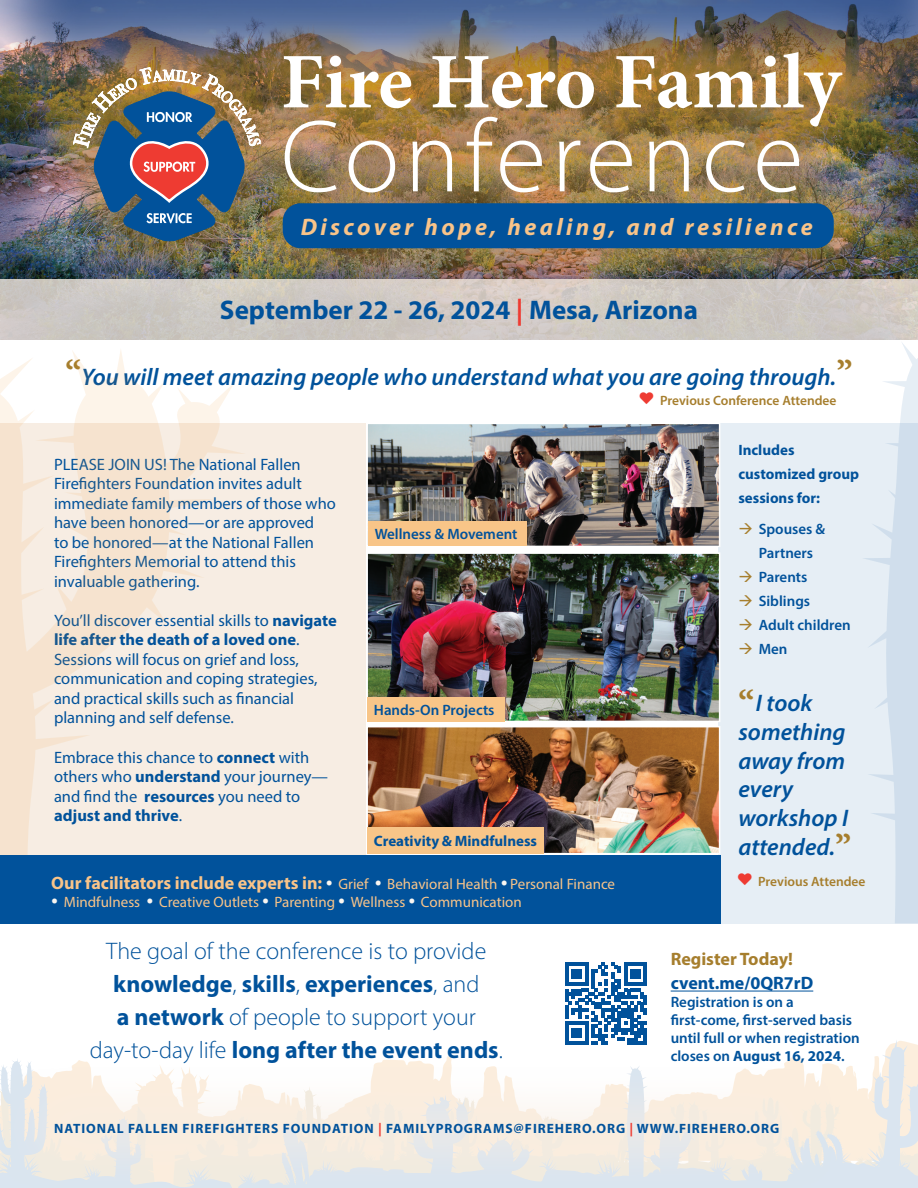
<style>
.page{position:relative;width:918px;height:1188px;background:#fff}
.page>*{position:absolute;margin:0;border:0;box-sizing:border-box;transform-origin:0 0}
.t1{font:300 103.5px "Myriad Pro";letter-spacing:.05em;color:#fff}
.t2{font:700 78.75px "Minion Pro";letter-spacing:-.005em;color:#fff}
.t3{font:700 27px "Myriad Pro";color:#01529b}
.t4{font:300 24px/33px "Myriad Pro";color:#01529b;text-align:center}
.t5{font:italic 600 24px/28.8px "Myriad Pro";color:#01529b}
.t6{font:italic 700 24px "Myriad Pro";letter-spacing:.14em;color:#f9c489}
.t7{font:700 18px "Myriad Pro";color:#01529b}
.t8{font:700 18px "Myriad Pro";color:#a67e2d}
.t9{font:16.5px/19.5px "Myriad Pro";color:#01529b}
.t10{font:600 15px/24px "Myriad Pro";color:#01529b}
.t11{font:15px/18px "Myriad Pro";color:#f9c489}
.t12{font:700 15px/24px "Myriad Pro";color:#01529b}
.t13{font:700 13.5px "Myriad Pro";letter-spacing:.07em;color:#01529b}
.t14{font:600 13.5px "Myriad Pro";color:#a67e2d}
.s1{color:#ee3b32}
.s2{font-family:"Minion Pro";font-weight:700;font-style:normal;font-size:36px;color:#a67e2d}
.s3{font-family:"Holo Lens MDL2 Assets";font-weight:400;color:#ee3b32}
.s4{font-weight:700}
.s5{font-weight:700;font-size:18px}
.s6{font-weight:700;font-size:27px;color:#f9f6f1}
</style>
<div class="page">
<div style="left:0;top:0;width:918px;height:342px;background:#001c40;opacity:.7"></div>
<div style="left:0;top:279px;width:918px;height:60px;background:#cdc8c2"></div>
<div style="left:0;top:423px;width:366px;height:432px;background:#f7ede3"></div>
<div style="left:718px;top:423px;width:200px;height:500px;background:#e6eef5"></div>
<div style="left:35px;top:14px;width:846px;height:273px;background:#a67e2d;opacity:.46"></div>
<img style="left:73px;top:67px;width:188px;height:174px">
<div style="left:283px;top:203px;width:551px;height:45px;background:#01529b;border-radius:18px"></div>
<svg style="left:0;top:963px;width:918px;height:225px"></svg>
<hr style="left:671px;top:991px;width:142px;height:1px;background:#01529b">
<div style="left:0;top:855px;width:720px;height:68px;background:#01529b"></div>
<svg style="left:0;top:339px;width:246px;height:516px"></svg>
<img style="left:369px;top:729px;width:348px;height:122px">
<div style="left:366px;top:726px;width:354px;height:128px;border:2px solid #fff"></div>
<div style="left:367px;top:827px;width:177px;height:27px;background:#f8c588"></div>
<img style="left:369px;top:555px;width:348px;height:164px">
<div style="left:366px;top:552px;width:354px;height:170px;border:2px solid #fff"></div>
<div style="left:367px;top:697px;width:138px;height:24px;background:#f8c588"></div>
<img style="left:369px;top:426px;width:348px;height:118px">
<div style="left:366px;top:423px;width:354px;height:124px;border:2px solid #fff"></div>
<div style="left:368px;top:521px;width:159px;height:25px;background:#f8c588"></div>
<svg style="left:862px;top:339px;width:56px;height:584px"></svg>
<h2 class="t2" style="left:281px;top:27px;width:562px">Fire Hero Family</h2>
<h1 class="t1" style="left:281px;top:95px;width:524px">Conference</h1>
<h3 class="t6" style="left:301px;top:211px;width:514px">Discover hope, healing, and resilience</h3>
<h3 class="t3" style="left:220px;top:292px;width:480px">September 22 - 26, 2024 <span class="s1">|</span> Mesa, Arizona</h3>
<h3 class="t5" style="left:66px;top:362px;width:788px"><span class="s2">“</span>You will meet amazing people who understand what you are going through.<span class="s2">”</span></h3>
<p class="t14" style="left:640px;top:392px;width:198px"><span class="s3">_</span> Previous Conference Attendee</p>
<p class="t9" style="left:54px;top:454px;width:283px">PLEASE JOIN US! The National Fallen Firefighters Foundation invites adult immediate family members of those who have been honored—or are approved<br>to be honored—at the National Fallen Firefighters Memorial to attend this invaluable gathering.</p>
<p class="t9" style="left:54px;top:610px;width:284px">You’ll discover essential skills to <span class="s4">navigate life after the death of a loved one</span>.<br>Sessions will focus on grief and loss, communication and coping strategies, and practical skills such as financial planning and self defense.</p>
<p class="t9" style="left:54px;top:747px;width:276px">Embrace this chance to <span class="s4">connect</span> with others who <span class="s4">understand</span> your journey— and find the <span class="s4">resources</span> you need to <span class="s4">adjust and thrive</span>.</p>
<p class="t10" style="left:375px;top:522px;width:144px">Wellness &amp; Movement</p>
<p class="t10" style="left:374px;top:697px;width:122px">Hands-On Projects</p>
<p class="t12" style="left:374px;top:829px;width:165px">Creativity &amp; Mindfulness</p>
<p class="t11" style="left:51px;top:875px;width:565px"><span class="s5">Our facilitators include experts in:</span> <span class="s6">·</span> Grief <span class="s6">·</span> Behavioral Health <span class="s6">·</span> Personal Finance <span class="s6">·</span> Mindfulness <span class="s6">·</span> Creative Outlets <span class="s6">·</span> Parenting <span class="s6">·</span> Wellness <span class="s6">·</span> Communication</p>
<h3 class="t4" style="left:90px;top:935px;width:415px">The goal of the conference is to provide <span class="s4">knowledge</span>, <span class="s4">skills</span>, <span class="s4">experiences</span>, and<br><span class="s4">a network</span> of people to support your day-to-day life <span class="s4">long after the event ends</span>.</h3>
<p class="t12" style="left:738px;top:437px;width:122px">Includes customized group sessions for:</p>
<p class="t10" style="left:759px;top:516px;width:94px">Spouses &amp;<br>Partners<br>Parents<br>Siblings<br>Adult children<br>Men</p>
<h3 class="t5" style="left:738px;top:688px;width:114px"><span class="s2">“</span>I took something away from every workshop I attended.<span class="s2">”</span></h3>
<p class="t14" style="left:738px;top:873px;width:129px"><span class="s3">_</span> Previous Attendee</p>
<p class="t8" style="left:671px;top:947px;width:124px">Register Today!</p>
<p class="t7" style="left:671px;top:971px;width:144px">cvent.me/0QR7rD</p>
<p class="t10" style="left:671px;top:993px;width:191px;line-height:18px">Registration is on a first-come, first-served basis until full or when registration closes on <span class="s4">August 16, 2024</span>.</p>
<p class="t13" style="left:54px;top:1120px;width:727px">NATIONAL FALLEN FIREFIGHTERS FOUNDATION <span class="s1">|</span> FAMILYPROGRAMS@FIREHERO.ORG <span class="s1">|</span> WWW.FIREHERO.ORG</p>
</div>
